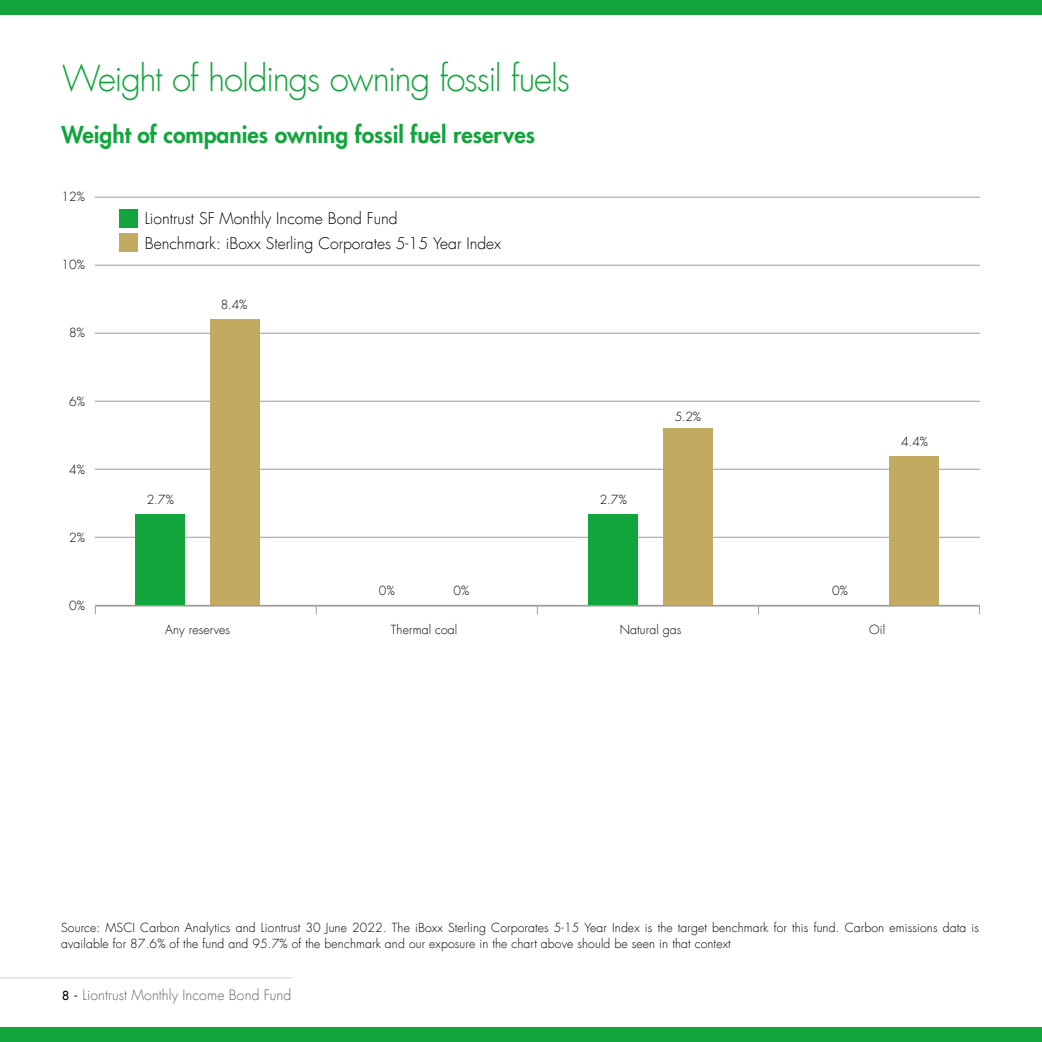
<style>
.page{position:relative;width:1042px;height:1042px;background:#fff}
.page>*{position:absolute;margin:0;border:0;box-sizing:border-box;transform-origin:0 0}
.t1{font:300 35px "Futura LT";letter-spacing:-.035em;color:#11a53c}
.t2{font:800 22.75px "Futura LT";color:#11a53c}
.t3{font:300 15.75px/24.5px "Futura LT";color:#000}
.t4{font:300 14px "Futura LT";letter-spacing:.01em;color:#646363}
.t5{font:300 12.25px/15.8px "Futura LT";letter-spacing:.01em;color:#000}
.s1{font-weight:400;font-size:12.25px;color:#000}
</style>
<div class="page">
<hr style="left:95px;top:537px;width:885px;height:1px;background:#9d9d9c">
<hr style="left:95px;top:605px;width:885px;height:1px;background:#9d9d9c">
<hr style="left:95px;top:401px;width:885px;height:1px;background:#9d9d9c">
<hr style="left:95px;top:469px;width:885px;height:1px;background:#9d9d9c">
<hr style="left:95px;top:333px;width:885px;height:1px;background:#9d9d9c">
<hr style="left:95px;top:265px;width:885px;height:1px;background:#9d9d9c">
<hr style="left:95px;top:197px;width:885px;height:1px;background:#9d9d9c">
<div style="left:210px;top:319px;width:50px;height:286px;background:#c2ab61"></div>
<div style="left:136px;top:514px;width:49px;height:91px;background:#11a53c"></div>
<div style="left:663px;top:428px;width:50px;height:177px;background:#c2ab61"></div>
<div style="left:588px;top:514px;width:50px;height:91px;background:#11a53c"></div>
<div style="left:889px;top:456px;width:50px;height:149px;background:#c2ab61"></div>
<div style="left:119px;top:209px;width:19px;height:19px;background:#11a53c"></div>
<div style="left:119px;top:233px;width:19px;height:19px;background:#c2ab61"></div>
<div style="left:0;top:0;width:1042px;height:15px;background:#11a53c"></div>
<div style="left:0;top:1027px;width:1042px;height:15px;background:#11a53c"></div>
<hr style="left:0;top:977px;width:293px;height:1px;background:#d0d0d0">
<h1 class="t1" style="left:62px;top:57px;width:509px">Weight of holdings owning fossil fuels</h1>
<h2 class="t2" style="left:62px;top:120px;width:475px">Weight of companies owning fossil fuel reserves</h2>
<p class="t5" style="left:62px;top:189px;width:25px">12%</p>
<p class="t5" style="left:62px;top:257px;width:25px">10%</p>
<p class="t5" style="left:69px;top:325px;width:17px">8%</p>
<p class="t5" style="left:69px;top:394px;width:17px">6%</p>
<p class="t5" style="left:69px;top:462px;width:17px">4%</p>
<p class="t5" style="left:69px;top:530px;width:17px">2%</p>
<p class="t5" style="left:69px;top:598px;width:17px">0%</p>
<p class="t3" style="left:145px;top:207px;width:358px">Liontrust SF Monthly Income Bond Fund<br>Benchmark: iBoxx Sterling Corporates 5-15 Year Index</p>
<p class="t5" style="left:221px;top:297px;width:28px">8.4%</p>
<p class="t5" style="left:147px;top:492px;width:28px">2.7%</p>
<p class="t5" style="left:600px;top:492px;width:28px">2.7%</p>
<p class="t5" style="left:675px;top:409px;width:28px">5.2%</p>
<p class="t5" style="left:901px;top:434px;width:28px">4.4%</p>
<p class="t5" style="left:379px;top:583px;width:17px">0%</p>
<p class="t5" style="left:453px;top:583px;width:17px">0%</p>
<p class="t5" style="left:832px;top:583px;width:17px">0%</p>
<p class="t5" style="left:165px;top:622px;width:67px">Any reserves</p>
<p class="t5" style="left:391px;top:622px;width:68px">Thermal coal</p>
<p class="t5" style="left:620px;top:622px;width:63px">Natural gas</p>
<p class="t5" style="left:869px;top:622px;width:18px">Oil</p>
<p class="t5" style="left:61px;top:920px;width:919px">Source: MSCI Carbon Analytics and Liontrust 30 June 2022. The iBoxx Sterling Corporates 5-15 Year Index is the target benchmark for this fund. Carbon emissions data is available for 87.6% of the fund and 95.7% of the benchmark and our exposure in the chart above should be seen in that context</p>
<p class="t4" style="left:62px;top:986px;width:231px"><span class="s1">8 -</span> Liontrust Monthly Income Bond Fund</p>
</div>
